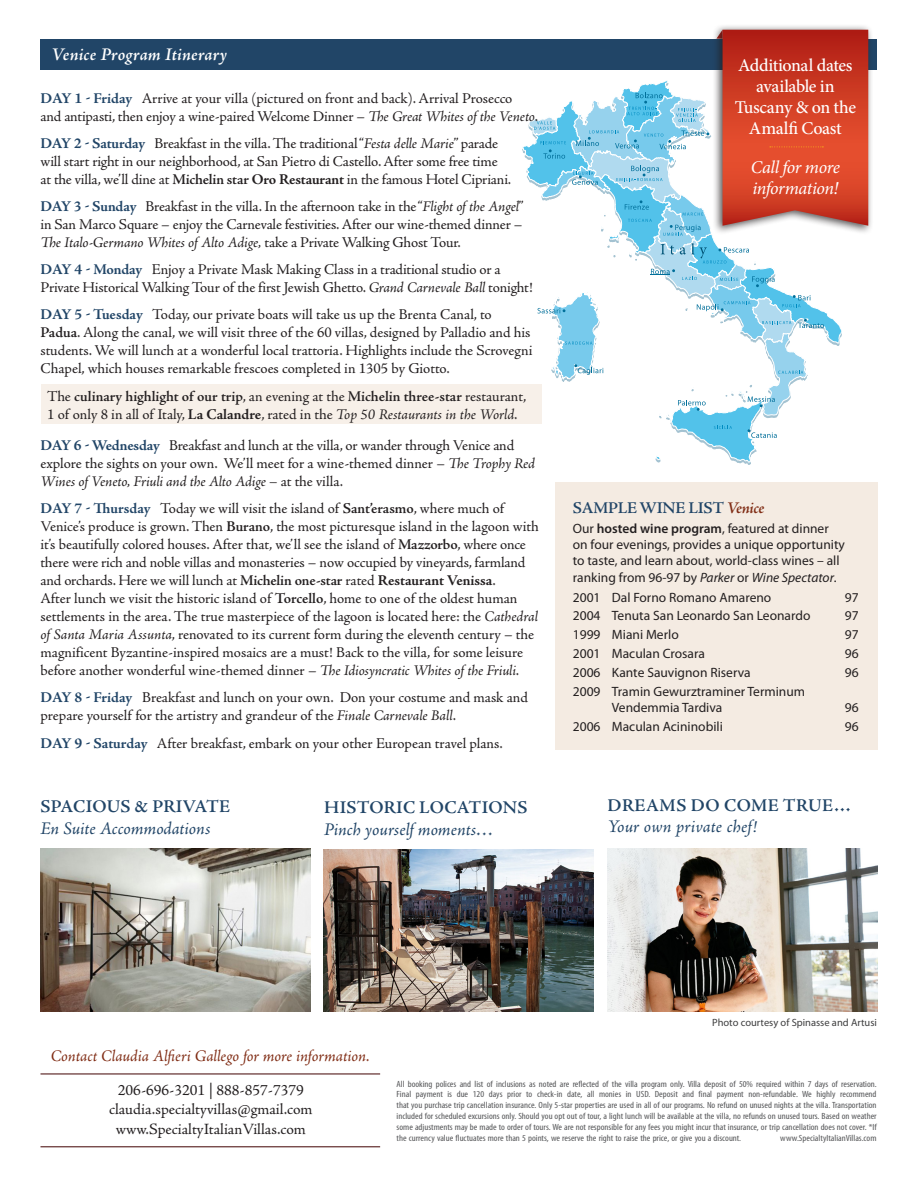
<style>
.page{position:relative;width:918px;height:1188px;background:#fff}
.page>*{position:absolute;margin:0;border:0;box-sizing:border-box;transform-origin:0 0}
.t1{font:italic 18px/21.6px "Adobe Jenson Pro";letter-spacing:-.005em;color:#214567}
.t2{font:500 18px/21px "Minion Pro";letter-spacing:-.02em;color:#fff;text-align:center}
.t3{font:italic 18px/21px "Minion Pro";letter-spacing:-.025em;color:#fff}
.t4{font:italic 600 18px "Adobe Jenson Pro";letter-spacing:.005em;color:#fff}
.t5{font:600 18px "Adobe Jenson Pro";letter-spacing:.015em;color:#214567}
.t6{font:italic 16.5px "Adobe Jenson Pro";letter-spacing:-.005em;color:#802c14}
.t7{font:600 16.5px "Adobe Jenson Pro";letter-spacing:-.015em;color:#214567}
.t8{font:15.75px "Adobe Jenson Pro";color:#231f20}
.Itinerary_text{font:15px/18px "Adobe Jenson Pro";letter-spacing:-.005em;color:#231f20}
.Sans_serif_txt{font:13.5px/16.2px "Myriad Pro";color:#231f20}
.t9{font:10.5px "Myriad Pro";color:#3e3e3f}
.Disclaimer{font:condensed 9px/10.8px "Myriad Pro";color:#57585a;text-align:justify;scale:1.1 1}
.s1{font-weight:700;color:#214567}
.s2{font-style:italic}
.s3{font-weight:600}
.s4{font-weight:700}
.s5{font-weight:600;font-style:normal}
.s6{font-style:italic;color:#802c14}
</style>
<div class="page">
<div style="left:41px;top:385px;width:500px;height:39px;background:#f7f0e9"></div>
<img style="left:40px;top:848px;width:270px;height:164px">
<img style="left:324px;top:849px;width:270px;height:163px">
<img style="left:608px;top:848px;width:270px;height:164px">
<div style="left:40px;top:39px;width:838px;height:30px;background:#214567"></div>
<hr style="left:40px;top:1074px;width:340px;height:1px;background:#410202">
<hr style="left:40px;top:1146px;width:340px;height:1px;background:#410202">
<div style="left:555px;top:483px;width:323px;height:267px;background:#f4ebe2"></div>
<div style="left:713px;top:24px;width:161px;height:211px;background:#231f20;opacity:.75"></div>
<svg style="left:523px;top:30px;width:345px;height:432px"></svg>
<p class="t4" style="left:52px;top:45px;width:177px">Venice Program Itinerary</p>
<p class="Itinerary_text" style="left:40px;top:89px;width:499px"><span class="s1">DAY 1 - Friday</span> Arrive at your villa (pictured on front and back). Arrival Prosecco<br>and antipasti, then enjoy a wine-paired Welcome Dinner – <span class="s2">The Great Whites of the Veneto</span>.</p>
<p class="Itinerary_text" style="left:40px;top:134px;width:472px"><span class="s1">DAY 2 - Saturday</span> Breakfast in the villa. The traditional “<span class="s2">Festa delle Marie</span>” parade will start right in our neighborhood, at San Pietro di Castello. After some free time at the villa, we’ll dine at <span class="s3">Michelin star</span> <span class="s4">Oro Restaurant</span> in the famous Hotel Cipriani.</p>
<p class="Itinerary_text" style="left:40px;top:198px;width:485px;text-align:justify"><span class="s1">DAY 3 - Sunday</span> Breakfast in the villa. In the afternoon take in the “<span class="s2">Flight of the Angel</span>” in San Marco Square – enjoy the Carnevale festivities. After our wine-themed dinner – <span class="s2">The Italo-Germano Whites of Alto Adige,</span> take a Private Walking Ghost Tour.</p>
<p class="Itinerary_text" style="left:40px;top:261px;width:494px"><span class="s1">DAY 4 - Monday</span> Enjoy a Private Mask Making Class in a traditional studio or a<br>Private Historical Walking Tour of the first Jewish Ghetto. <span class="s2">Grand Carnevale Ball</span> tonight!</p>
<p class="Itinerary_text" style="left:40px;top:306px;width:493px"><span class="s1">DAY 5 - Tuesday</span> Today, our private boats will take us up the Brenta Canal, to <span class="s3">Padua</span>. Along the canal, we will visit three of the 60 villas, designed by Palladio and his students. We will lunch at a wonderful local trattoria. Highlights include the Scrovegni Chapel, which houses remarkable frescoes completed in 1305 by Giotto.</p>
<p class="Itinerary_text" style="left:47px;top:387px;width:481px">The <span class="s3">culinary highlight of our trip</span>, an evening at the <span class="s3">Michelin three-star</span> restaurant,<br>1 of only 8 in all of Italy, <span class="s4">La Calandre</span>, rated in the <span class="s2">Top 50 Restaurants in the World</span>.</p>
<p class="Itinerary_text" style="left:40px;top:437px;width:496px"><span class="s1">DAY 6 - Wednesday</span> Breakfast and lunch at the villa, or wander through Venice and explore the sights on your own. We’ll meet for a wine-themed dinner – <span class="s2">The Trophy Red<br>Wines of Veneto, Friuli and the Alto Adige –</span> at the villa.</p>
<p class="Itinerary_text" style="left:40px;top:500px;width:500px"><span class="s1">DAY 7 - Thursday</span> Today we will visit the island of <span class="s3">Sant’erasmo</span>, where much of Venice’s produce is grown. Then <span class="s3">Burano</span>, the most picturesque island in the lagoon with it’s beautifully colored houses. After that, we’ll see the island of <span class="s3">Mazzorbo</span>, where once there were rich and noble villas and monasteries – now occupied by vineyards, farmland and orchards. Here we will lunch at <span class="s3">Michelin one-star</span> rated <span class="s4">Restaurant Venissa</span>.<br>After lunch we visit the historic island of <span class="s3">Torcello</span>, home to one of the oldest human settlements in the area. The true masterpiece of the lagoon is located here: the <span class="s2">Cathedral of Santa Maria Assunta</span>, renovated to its current form during the eleventh century – the magnificent Byzantine-inspired mosaics are a must! Back to the villa, for some leisure before another wonderful wine-themed dinner – <span class="s2">The Idiosyncratic Whites of the Friuli</span>.</p>
<p class="Itinerary_text" style="left:40px;top:689px;width:489px"><span class="s1">DAY 8 - Friday</span> Breakfast and lunch on your own. Don your costume and mask and prepare yourself for the artistry and grandeur of the <span class="s2">Finale Carnevale Ball</span>.</p>
<p class="Itinerary_text" style="left:41px;top:734px;width:464px"><span class="s1">DAY 9 - Saturday</span> After breakfast, embark on your other European travel plans.</p>
<p class="t1" style="left:40px;top:797px;width:191px"><span class="s5">SPACIOUS &amp; PRIVATE<br></span>En Suite Accommodations</p>
<p class="t5" style="left:324px;top:797px;width:205px">HISTORIC LOCATIONS</p>
<p class="t1" style="left:324px;top:819px;width:171px">Pinch yourself moments…</p>
<p class="t2" style="left:735px;top:54px;width:123px">Additional dates available in<br>Tuscany &amp; on the<br>Amalfi Coast</p>
<p class="t3" style="left:751px;top:156px;width:90px">Call for more information!</p>
<p class="t7" style="left:573px;top:498px;width:193px">SAMPLE WINE LIST <span class="s6">Venice</span></p>
<p class="Sans_serif_txt" style="left:573px;top:520px;width:274px">Our <span class="s3">hosted wine program</span>, featured at dinner on four evenings, provides a unique opportunity to taste, and learn about, world-class wines – all ranking from 96-97 by <span class="s2">Parker</span> or <span class="s2">Wine Spectator</span>.</p>
<p class="Sans_serif_txt" style="left:573px;top:589px;width:200px">2001 Dal Forno Romano Amareno</p>
<p class="Sans_serif_txt" style="left:845px;top:589px;width:15px">97</p>
<p class="Sans_serif_txt" style="left:573px;top:608px;width:239px">2004 Tenuta San Leonardo San Leonardo</p>
<p class="Sans_serif_txt" style="left:845px;top:608px;width:15px">97</p>
<p class="Sans_serif_txt" style="left:573px;top:627px;width:107px">1999 Miani Merlo</p>
<p class="Sans_serif_txt" style="left:845px;top:627px;width:15px">97</p>
<p class="Sans_serif_txt" style="left:573px;top:645px;width:134px">2001 Maculan Crosara</p>
<p class="Sans_serif_txt" style="left:845px;top:645px;width:15px">96</p>
<p class="Sans_serif_txt" style="left:573px;top:664px;width:179px">2006 Kante Sauvignon Riserva</p>
<p class="Sans_serif_txt" style="left:845px;top:664px;width:15px">96</p>
<p class="Sans_serif_txt" style="left:612px;top:683px;width:195px;text-indent:-39px">2009 Tramin Gewurztraminer Terminum<br>Vendemmia Tardiva</p>
<p class="Sans_serif_txt" style="left:845px;top:699px;width:15px">96</p>
<p class="Sans_serif_txt" style="left:573px;top:718px;width:152px">2006 Maculan Acininobili</p>
<p class="Sans_serif_txt" style="left:845px;top:718px;width:15px">96</p>
<p class="t1" style="left:608px;top:795px;width:245px"><span class="s5">DREAMS DO COME TRUE…<br></span>Your own private chef!</p>
<p class="t6" style="left:51px;top:1047px;width:321px">Contact Claudia Alfieri Gallego for more information.</p>
<p class="t9" style="left:712px;top:1016px;width:166px">Photo courtesy of Spinasse and Artusi</p>
<p class="t8" style="left:118px;top:1081px;width:188px">206-696-3201 | 888-857-7379</p>
<p class="t8" style="left:109px;top:1101px;width:205px">claudia.specialtyvillas@gmail.com</p>
<p class="t8" style="left:116px;top:1120px;width:192px">www.SpecialtyItalianVillas.com</p>
<p class="Disclaimer" style="left:397px;top:1078px;width:438px">All booking polices and list of inclusions as noted are reflected of the villa program only. Villa deposit of 50% required within 7 days of reservation.<br>Final payment is due 120 days prior to check-in date, all monies in USD. Deposit and final payment non-refundable. We highly recommend that you purchase trip cancellation insurance. Only 5-star properties are used in all of our programs. No refund on unused nights at the villa. Transportation included for scheduled excursions only. Should you opt out of tour, a light lunch will be available at the villa, no refunds on unused tours. Based on weather some adjustments may be made to order of tours. We are not responsible for any fees you might incur that insurance, or trip cancellation does not cover. *If the currency value fluctuates more than 5 points, we reserve the right to raise the price, or give you a discount.</p>
<p class="Disclaimer" style="left:780px;top:1132px;width:89px">www.SpecialtyItalianVillas.com</p>
</div>
